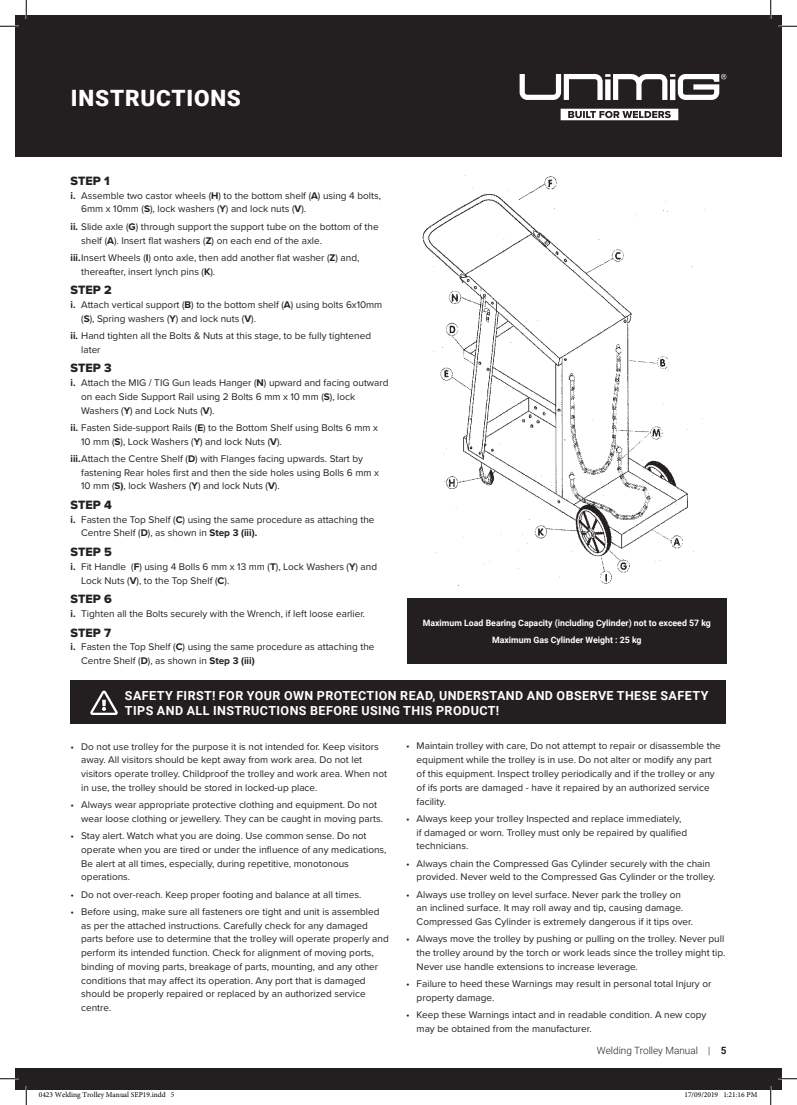
<style>
.page{position:relative;width:797px;height:1105px;background:#fff}
.page>*{position:absolute;margin:0;border:0;box-sizing:border-box;transform-origin:0 0}
.t1{font:900 22.5px "Roboto";letter-spacing:.035em;color:#fff}
.t2{font:700 12.5px/15px "Roboto";letter-spacing:.035em;color:#fff}
.t3{font:12.5px "Proxima Nova Extrabld";color:#231f20}
.t4{font:10px/13.8px "Proxima Nova";color:#231f20}
.t5{font:300 10px "Roboto";color:#231f20}
.t6{font:700 8.75px/17.9px "Roboto";color:#fff;text-align:center}
.t7{font:7.5px "Minion Pro";color:#000}
.s1{font-weight:700}
</style>
<div class="page">
<div style="left:16px;top:1068px;width:765px;height:21px;background:#231f20"></div>
<div style="left:16px;top:16px;width:765px;height:141px;background:#231f20"></div>
<div style="left:71px;top:680px;width:655px;height:43px;background:#231f20"></div>
<img style="left:422px;top:175px;width:283px;height:411px">
<svg style="left:90px;top:690px;width:28px;height:25px"></svg>
<div style="left:407px;top:598px;width:319px;height:66px;background:#231f20"></div>
<svg style="left:560px;top:109px;width:118px;height:11px"></svg>
<svg style="left:519px;top:74px;width:207px;height:26px"></svg>
<svg style="left:0;top:25px;width:19px;height:2px"></svg>
<svg style="left:778px;top:25px;width:19px;height:2px"></svg>
<svg style="left:0;top:1078px;width:19px;height:1px"></svg>
<svg style="left:778px;top:1078px;width:19px;height:1px"></svg>
<svg style="left:25px;top:0;width:2px;height:19px"></svg>
<svg style="left:25px;top:1086px;width:2px;height:19px"></svg>
<svg style="left:770px;top:0;width:1px;height:19px"></svg>
<svg style="left:770px;top:1086px;width:1px;height:19px"></svg>
<svg style="left:39px;top:1089px;width:136px;height:1px"></svg>
<svg style="left:684px;top:1089px;width:73px;height:1px"></svg>
<h1 class="t1" style="left:71px;top:82px;width:171px">INSTRUCTIONS</h1>
<p class="t3" style="left:71px;top:171px;width:41px">STEP 1</p>
<p class="t4" style="left:81px;top:188px;width:301px;text-indent:-11px"><span class="s1">i.</span> Assemble two castor wheels (<span class="s1">H</span>) to the bottom shelf (<span class="s1">A</span>) using 4 bolts,<br>6mm x 10mm (<span class="s1">S</span>), lock washers (<span class="s1">Y</span>) and lock nuts (<span class="s1">V</span>).</p>
<p class="t4" style="left:81px;top:219px;width:299px;text-indent:-11px"><span class="s1">ii.</span> Slide axle (<span class="s1">G</span>) through support the support tube on the bottom of the shelf (<span class="s1">A</span>). Insert flat washers (<span class="s1">Z</span>) on each end of the axle.</p>
<p class="t4" style="left:81px;top:250px;width:280px;text-indent:-11px"><span class="s1">iii.</span>Insert Wheels (<span class="s1">I</span>) onto axle, then add another flat washer (<span class="s1">Z</span>) and, thereafter, insert lynch pins (<span class="s1">K</span>).</p>
<p class="t3" style="left:71px;top:281px;width:43px">STEP 2</p>
<p class="t4" style="left:81px;top:297px;width:303px;text-indent:-11px"><span class="s1">i.</span> Attach vertical support (<span class="s1">B</span>) to the bottom shelf (<span class="s1">A</span>) using bolts 6x10mm (<span class="s1">S</span>), Spring washers (<span class="s1">Y</span>) and lock nuts (<span class="s1">V</span>).</p>
<p class="t4" style="left:81px;top:328px;width:291px;text-indent:-11px"><span class="s1">ii.</span> Hand tighten all the Bolts &amp; Nuts at this stage, to be fully tightened later</p>
<p class="t3" style="left:71px;top:359px;width:43px">STEP 3</p>
<p class="t4" style="left:81px;top:375px;width:309px;text-indent:-11px"><span class="s1">i.</span> Attach the MIG / TIG Gun leads Hanger (<span class="s1">N</span>) upward and facing outward on each Side Support Rail using 2 Bolts 6 mm x 10 mm (<span class="s1">S</span>), lock<br>Washers (<span class="s1">Y</span>) and Lock Nuts (<span class="s1">V</span>).</p>
<p class="t4" style="left:81px;top:420px;width:298px;text-indent:-11px"><span class="s1">ii.</span> Fasten Side-support Rails (<span class="s1">E</span>) to the Bottom Shelf using Bolts 6 mm x<br>10 mm (<span class="s1">S</span>), Lock Washers (<span class="s1">Y</span>) and lock Nuts (<span class="s1">V</span>).</p>
<p class="t4" style="left:81px;top:451px;width:299px;text-indent:-11px"><span class="s1">iii.</span>Attach the Centre Shelf (<span class="s1">D</span>) with Flanges facing upwards. Start by fastening Rear holes first and then the side holes using Bolls 6 mm x<br>10 mm (<span class="s1">S)</span>, lock Washers (<span class="s1">Y</span>) and lock Nuts (<span class="s1">V</span>).</p>
<p class="t3" style="left:71px;top:495px;width:43px">STEP 4</p>
<p class="t4" style="left:81px;top:512px;width:295px;text-indent:-11px"><span class="s1">i.</span> Fasten the Top Shelf (<span class="s1">C</span>) using the same procedure as attaching the<br>Centre Shelf (<span class="s1">D</span>), as shown in <span class="s1">Step 3 (iii).</span></p>
<p class="t3" style="left:71px;top:543px;width:43px">STEP 5</p>
<p class="t4" style="left:81px;top:559px;width:297px;text-indent:-11px"><span class="s1">i.</span> Fit Handle (<span class="s1">F</span>) using 4 Bolls 6 mm x 13 mm (<span class="s1">T</span>), Lock Washers (<span class="s1">Y</span>) and<br>Lock Nuts (<span class="s1">V</span>), to the Top Shelf (<span class="s1">C</span>).</p>
<p class="t3" style="left:71px;top:590px;width:43px">STEP 6</p>
<p class="t4" style="left:71px;top:606px;width:296px"><span class="s1">i.</span> Tighten all the Bolts securely with the Wrench, if left loose earlier.</p>
<p class="t3" style="left:71px;top:623px;width:42px">STEP 7</p>
<p class="t4" style="left:81px;top:640px;width:295px;text-indent:-11px"><span class="s1">i.</span> Fasten the Top Shelf (<span class="s1">C</span>) using the same procedure as attaching the<br>Centre Shelf (<span class="s1">D</span>), as shown in <span class="s1">Step 3 (iii)</span></p>
<p class="t6" style="left:423px;top:613px;width:290px">Maximum Load Bearing Capacity (including Cylinder) not to exceed 57 kg<br>Maximum Gas Cylinder Weight : 25 kg</p>
<p class="t2" style="left:125px;top:688px;width:585px">SAFETY FIRST! FOR YOUR OWN PROTECTION READ, UNDERSTAND AND OBSERVE THESE SAFETY<br>TIPS AND ALL INSTRUCTIONS BEFORE USING THIS PRODUCT!</p>
<p class="t4" style="left:81px;top:739px;width:307px;text-indent:-11px">• Do not use trolley for the purpose it is not intended for. Keep visitors away. All visitors should be kept away from work area. Do not let visitors operate trolley. Childproof the trolley and work area. When not in use, the trolley should be stored in locked-up place.</p>
<p class="t4" style="left:81px;top:797px;width:303px;text-indent:-11px">• Always wear appropriate protective clothing and equipment. Do not wear loose clothing or jewellery. They can be caught in moving parts.</p>
<p class="t4" style="left:81px;top:828px;width:307px;text-indent:-11px">• Stay alert. Watch what you are doing. Use common sense. Do not operate when you are tired or under the influence of any medications, Be alert at all times, especially, during repetitive, monotonous operations.</p>
<p class="t4" style="left:71px;top:887px;width:292px">• Do not over-reach. Keep proper footing and balance at all times.</p>
<p class="t4" style="left:81px;top:904px;width:309px;text-indent:-11px">• Before using, make sure all fasteners ore tight and unit is assembled as per the attached instructions. Carefully check for any damaged parts before use to determine that the trolley will operate properly and perform its intended function. Check for alignment of moving ports, binding of moving parts, breakage of parts, mounting, and any other conditions that may affect its operation. Any port that is damaged should be properly repaired or replaced by an authorized service centre.</p>
<p class="t4" style="left:416px;top:739px;width:306px;text-indent:-11px">• Maintain trolley with care, Do not attempt to repair or disassemble the equipment while the trolley is in use. Do not alter or modify any part of this equipment. Inspect trolley periodically and if the trolley or any of ifs ports are damaged - have it repaired by an authorized service facility.</p>
<p class="t4" style="left:416px;top:811px;width:272px;text-indent:-11px">• Always keep your trolley Inspected and replace immediately, if damaged or worn. Trolley must only be repaired by qualified technicians.</p>
<p class="t4" style="left:416px;top:856px;width:300px;text-indent:-11px">• Always chain the Compressed Gas Cylinder securely with the chain provided. Never weld to the Compressed Gas Cylinder or the trolley.</p>
<p class="t4" style="left:416px;top:887px;width:278px;text-indent:-11px">• Always use trolley on level surface. Never park the trolley on an inclined surface. It may roll away and tip, causing damage.<br>Compressed Gas Cylinder is extremely dangerous if it tips over.</p>
<p class="t4" style="left:416px;top:932px;width:310px;text-align:justify;text-indent:-11px">• Always move the trolley by pushing or pulling on the trolley. Never pull the trolley around by the torch or work leads since the trolley might tip.<br>Never use handle extensions to increase leverage.</p>
<p class="t4" style="left:416px;top:976px;width:296px;text-indent:-11px">• Failure to heed these Warnings may result in personal total Injury or property damage.</p>
<p class="t4" style="left:416px;top:1007px;width:291px;text-indent:-11px">• Keep these Warnings intact and in readable condition. A new copy may be obtained from the manufacturer.</p>
<p class="t5" style="left:597px;top:1043px;width:131px">Welding Trolley Manual | <span class="s1">5</span></p>
<p class="t7" style="left:39px;top:1090px;width:137px">0423 Welding Trolley Manual SEP19.indd 5</p>
<p class="t7" style="left:684px;top:1090px;width:74px">17/09/2019 1:21:16 PM</p>
</div>
